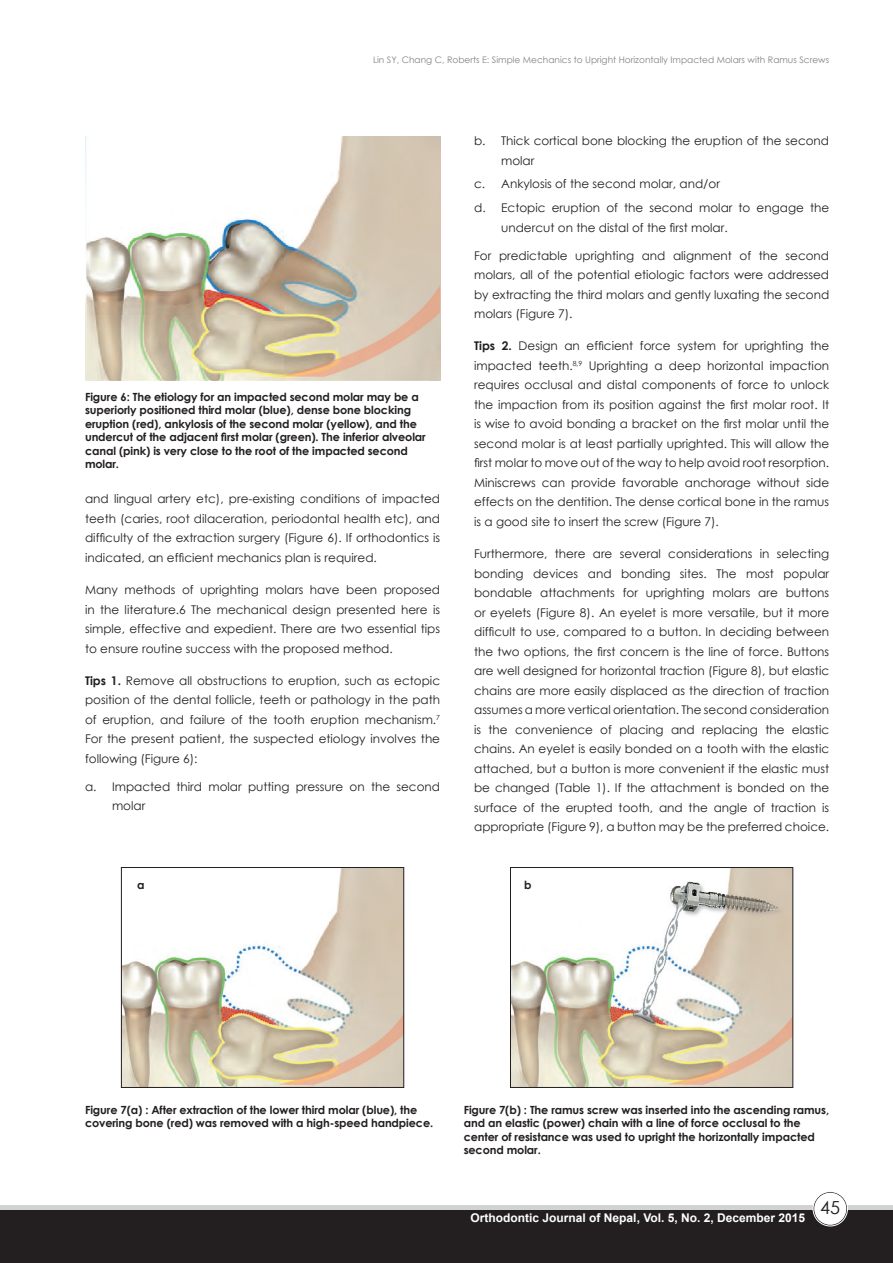
<style>
.page{position:relative;width:893px;height:1263px;background:#fff}
.page>*{position:absolute;margin:0;border:0;box-sizing:border-box;transform-origin:0 0}
.t1{font:18px "Century Gothic";color:#231f20}
.t2{font:12px/19.5px "Century Gothic";color:#231f20;text-align:justify}
.t3{font:700 12px "Arial";color:#fff}
.t4{font:700 11.25px/13.5px "Century Gothic";letter-spacing:-.01em;color:#231f20}
.t5{font:9px "Century Gothic";color:#808285}
.s1{font-weight:700}
</style>
<div class="page">
<div style="left:0;top:1205px;width:893px;height:58px;background:linear-gradient(to right,#d1d2d4,#d1d2d4)"></div>
<div style="left:0;top:1211px;width:893px;height:52px;background:#231f20"></div>
<div style="left:814px;top:1192px;width:33px;height:33px;background:#fff;border-radius:50%"></div>
<div style="left:813px;top:1192px;width:34px;height:34px;border:1px solid #231f20;border-radius:50%"></div>
<div style="left:813px;top:1191px;width:35px;height:35px;border:1px solid #fff;border-radius:50%"></div>
<img style="left:85px;top:136px;width:355px;height:244px">
<img style="left:123px;top:869px;width:279px;height:217px">
<div style="left:121px;top:867px;width:283px;height:221px;border:1px solid #231f20"></div>
<img style="left:512px;top:869px;width:279px;height:217px">
<div style="left:510px;top:867px;width:283px;height:221px;border:1px solid #231f20"></div>
<p class="t5" style="left:373px;top:54px;width:458px">Lin SY, Chang C, Roberts E: Simple Mechanics to Upright Horizontally Impacted Molars with Ramus Screws</p>
<p class="t4" style="left:85px;top:389px;width:342px">Figure 6: The etiology for an impacted second molar may be a superiorly positioned third molar (blue), dense bone blocking eruption (red), ankylosis of the second molar (yellow), and the undercut of the adjacent first molar (green). The inferior alveolar canal (pink) is very close to the root of the impacted second molar.</p>
<p class="t2" style="left:85px;top:489px;width:357px">and lingual artery etc), pre-existing conditions of impacted teeth (caries, root dilaceration, periodontal health etc), and difficulty of the extraction surgery (Figure 6). If orthodontics is indicated, an efficient mechanics plan is required.</p>
<p class="t2" style="left:85px;top:580px;width:357px">Many methods of uprighting molars have been proposed in the literature.6 The mechanical design presented here is simple, effective and expedient. There are two essential tips to ensure routine success with the proposed method.</p>
<p class="t2" style="left:85px;top:671px;width:357px"><span class="s1">Tips 1.</span> Remove all obstructions to eruption, such as ectopic position of the dental follicle, teeth or pathology in the path of eruption, and failure of the tooth eruption mechanism.<sup>7<br></sup>For the present patient, the suspected etiology involves the following (Figure 6):</p>
<p class="t2" style="left:112px;top:777px;width:330px;text-indent:-27px">a. Impacted third molar putting pressure on the second molar</p>
<p class="t2" style="left:501px;top:131px;width:330px;text-indent:-27px">b. Thick cortical bone blocking the eruption of the second molar</p>
<p class="t2" style="left:474px;top:174px;width:247px">c. Ankylosis of the second molar, and/or</p>
<p class="t2" style="left:501px;top:198px;width:330px;text-indent:-27px">d. Ectopic eruption of the second molar to engage the undercut on the distal of the first molar.</p>
<p class="t2" style="left:474px;top:245px;width:357px">For predictable uprighting and alignment of the second molars, all of the potential etiologic factors were addressed by extracting the third molars and gently luxating the second molars (Figure 7).</p>
<p class="t2" style="left:474px;top:336px;width:357px"><span class="s1">Tips 2.</span> Design an efficient force system for uprighting the impacted teeth.<sup>8,9</sup> Uprighting a deep horizontal impaction requires occlusal and distal components of force to unlock the impaction from its position against the first molar root. It is wise to avoid bonding a bracket on the first molar until the second molar is at least partially uprighted. This will allow the first molar to move out of the way to help avoid root resorption.<br>Miniscrews can provide favorable anchorage without side effects on the dentition. The dense cortical bone in the ramus is a good site to insert the screw (Figure 7).</p>
<p class="t2" style="left:474px;top:544px;width:357px">Furthermore, there are several considerations in selecting bonding devices and bonding sites. The most popular bondable attachments for uprighting molars are buttons or eyelets (Figure 8). An eyelet is more versatile, but it more difficult to use, compared to a button. In deciding between the two options, the first concern is the line of force. Buttons are well designed for horizontal traction (Figure 8), but elastic chains are more easily displaced as the direction of traction assumes a more vertical orientation. The second consideration is the convenience of placing and replacing the elastic chains. An eyelet is easily bonded on a tooth with the elastic attached, but a button is more convenient if the elastic must be changed (Table 1). If the attachment is bonded on the surface of the erupted tooth, and the angle of traction is appropriate (Figure 9), a button may be the preferred choice.</p>
<p class="t4" style="left:137px;top:877px;width:9px">a</p>
<p class="t4" style="left:524px;top:877px;width:9px">b</p>
<p class="t4" style="left:85px;top:1102px;width:350px">Figure 7(a) : After extraction of the lower third molar (blue), the covering bone (red) was removed with a high-speed handpiece.</p>
<p class="t4" style="left:464px;top:1102px;width:367px">Figure 7(b) : The ramus screw was inserted into the ascending ramus, and an elastic (power) chain with a line of force occlusal to the center of resistance was used to upright the horizontally impacted second molar.</p>
<p class="t3" style="left:471px;top:1209px;width:336px">Orthodontic Journal of Nepal, Vol. 5, No. 2, December 2015</p>
<h1 class="t1" style="left:820px;top:1195px;width:21px">45</h1>
</div>
